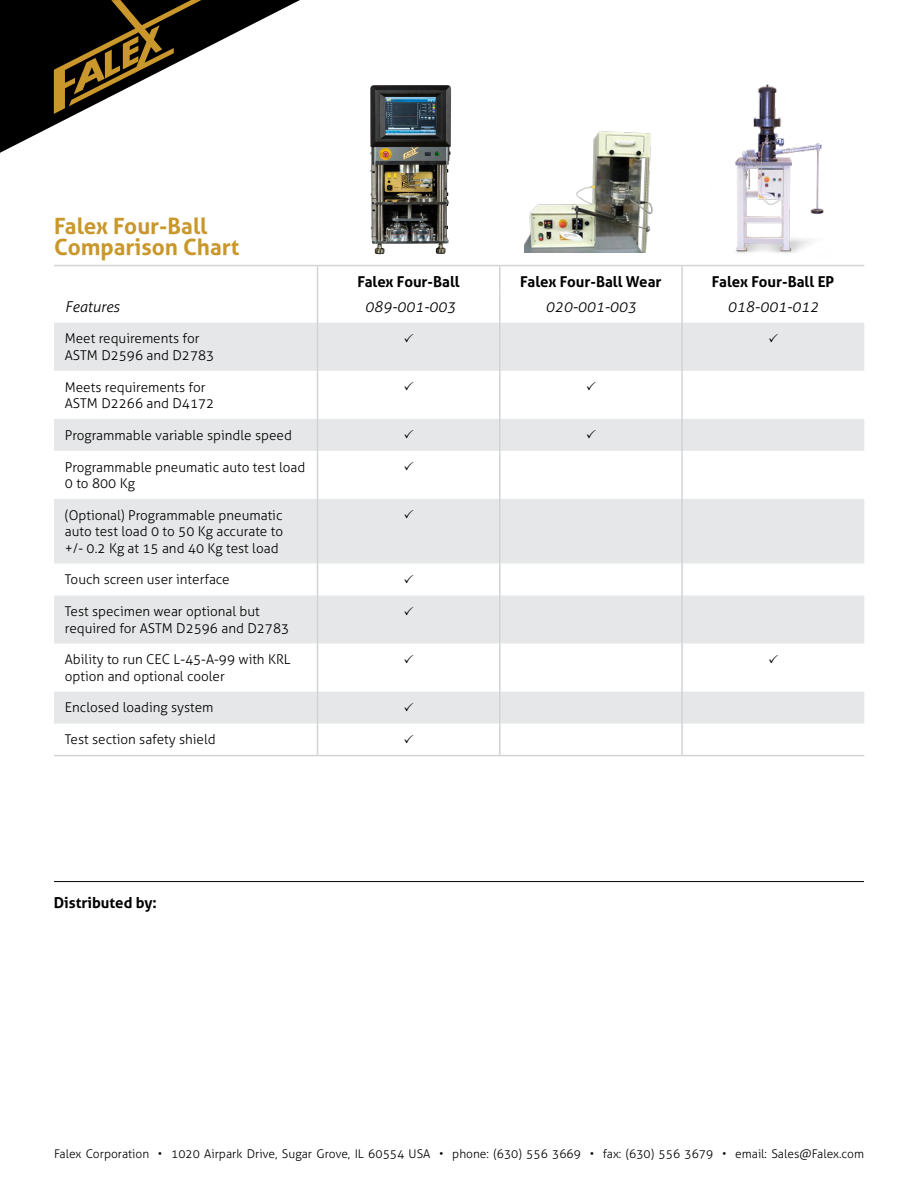
<style>
.page{position:relative;width:918px;height:1188px;background:#fff}
.page>*{position:absolute;margin:0;border:0;box-sizing:border-box;transform-origin:0 0}
.t1{font:700 22.5px/21px "Aller";color:#c9972b}
.t2{font:700 15px "Aller";color:#000}
.t3{font:italic 300 15px "Aller";color:#000}
.t4{font:300 13.5px/16.5px "Aller";color:#000}
.t5{font:300 12px "Aller";color:#000}
</style>
<div class="page">
<svg style="left:0;top:0;width:300px;height:153px"></svg>
<svg style="left:54px;top:0;width:147px;height:114px"></svg>
<hr style="left:54px;top:881px;width:810px;height:1px;background:#000">
<img style="left:735px;top:84px;width:89px;height:169px">
<img style="left:524px;top:131px;width:130px;height:121px">
<svg style="left:54px;top:323px;width:810px;height:401px;fill:#e6e7e8"></svg>
<hr style="left:54px;top:265px;width:264px;height:1px;background:#d1d3d4">
<hr style="left:318px;top:265px;width:182px;height:1px;background:#d1d3d4">
<hr style="left:500px;top:265px;width:182px;height:1px;background:#d1d3d4">
<hr style="left:682px;top:265px;width:182px;height:1px;background:#d1d3d4">
<hr style="left:499px;top:266px;width:2px;height:28px;background:#d1d3d4">
<hr style="left:681px;top:266px;width:2px;height:28px;background:#d1d3d4">
<svg style="left:317px;top:266px;width:1px;height:57px"></svg>
<hr style="left:499px;top:294px;width:2px;height:29px;background:#d1d3d4">
<hr style="left:681px;top:294px;width:2px;height:29px;background:#d1d3d4">
<hr style="left:317px;top:323px;width:1px;height:48px;background:#d1d3d4">
<hr style="left:499px;top:323px;width:2px;height:48px;background:#d1d3d4">
<hr style="left:681px;top:323px;width:2px;height:48px;background:#d1d3d4">
<hr style="left:317px;top:371px;width:1px;height:48px;background:#d1d3d4">
<hr style="left:499px;top:371px;width:2px;height:48px;background:#d1d3d4">
<hr style="left:681px;top:371px;width:2px;height:48px;background:#d1d3d4">
<hr style="left:317px;top:419px;width:1px;height:32px;background:#d1d3d4">
<hr style="left:499px;top:419px;width:2px;height:32px;background:#d1d3d4">
<hr style="left:681px;top:419px;width:2px;height:32px;background:#d1d3d4">
<hr style="left:317px;top:451px;width:1px;height:48px;background:#d1d3d4">
<hr style="left:499px;top:451px;width:2px;height:48px;background:#d1d3d4">
<hr style="left:681px;top:451px;width:2px;height:48px;background:#d1d3d4">
<hr style="left:317px;top:499px;width:1px;height:64px;background:#d1d3d4">
<hr style="left:499px;top:499px;width:2px;height:64px;background:#d1d3d4">
<hr style="left:681px;top:499px;width:2px;height:64px;background:#d1d3d4">
<hr style="left:317px;top:563px;width:1px;height:32px;background:#d1d3d4">
<hr style="left:499px;top:563px;width:2px;height:32px;background:#d1d3d4">
<hr style="left:681px;top:563px;width:2px;height:32px;background:#d1d3d4">
<hr style="left:317px;top:595px;width:1px;height:49px;background:#d1d3d4">
<hr style="left:499px;top:595px;width:2px;height:49px;background:#d1d3d4">
<hr style="left:681px;top:595px;width:2px;height:49px;background:#d1d3d4">
<hr style="left:317px;top:644px;width:1px;height:48px;background:#d1d3d4">
<hr style="left:499px;top:644px;width:2px;height:48px;background:#d1d3d4">
<hr style="left:681px;top:644px;width:2px;height:48px;background:#d1d3d4">
<hr style="left:317px;top:692px;width:1px;height:32px;background:#d1d3d4">
<hr style="left:499px;top:692px;width:2px;height:32px;background:#d1d3d4">
<hr style="left:681px;top:692px;width:2px;height:32px;background:#d1d3d4">
<hr style="left:317px;top:724px;width:1px;height:31px;background:#d1d3d4">
<hr style="left:499px;top:724px;width:2px;height:31px;background:#d1d3d4">
<hr style="left:681px;top:724px;width:2px;height:31px;background:#d1d3d4">
<hr style="left:54px;top:755px;width:264px;height:1px;background:#d1d3d4">
<hr style="left:318px;top:755px;width:182px;height:1px;background:#d1d3d4">
<hr style="left:500px;top:755px;width:182px;height:1px;background:#d1d3d4">
<hr style="left:682px;top:755px;width:182px;height:1px;background:#d1d3d4">
<img style="left:370px;top:85px;width:82px;height:170px">
<svg style="left:404px;top:333px;width:9px;height:9px"></svg>
<svg style="left:769px;top:333px;width:9px;height:9px"></svg>
<svg style="left:404px;top:382px;width:9px;height:8px"></svg>
<svg style="left:587px;top:382px;width:9px;height:8px"></svg>
<svg style="left:404px;top:430px;width:9px;height:8px"></svg>
<svg style="left:587px;top:430px;width:9px;height:8px"></svg>
<svg style="left:404px;top:462px;width:9px;height:8px"></svg>
<svg style="left:404px;top:510px;width:9px;height:8px"></svg>
<svg style="left:404px;top:574px;width:9px;height:9px"></svg>
<svg style="left:404px;top:606px;width:9px;height:9px"></svg>
<svg style="left:404px;top:654px;width:9px;height:9px"></svg>
<svg style="left:769px;top:654px;width:9px;height:9px"></svg>
<svg style="left:404px;top:702px;width:9px;height:9px"></svg>
<h1 class="t1" style="left:54px;top:215px;width:187px">Falex Four-Ball<br>Comparison Chart</h1>
<p class="t2" style="left:357px;top:273px;width:104px">Falex Four-Ball</p>
<p class="t2" style="left:520px;top:273px;width:143px">Falex Four-Ball Wear</p>
<p class="t2" style="left:712px;top:273px;width:124px">Falex Four-Ball EP</p>
<p class="t3" style="left:365px;top:298px;width:93px">089-001-003</p>
<p class="t3" style="left:65px;top:298px;width:56px">Features</p>
<p class="t3" style="left:545px;top:298px;width:93px">020-001-003</p>
<p class="t3" style="left:728px;top:298px;width:93px">018-001-012</p>
<p class="t4" style="left:65px;top:330px;width:151px">Meet requirements for<br>ASTM D2596 and D2783</p>
<p class="t4" style="left:65px;top:379px;width:151px">Meets requirements for<br>ASTM D2266 and D4172</p>
<p class="t4" style="left:65px;top:427px;width:229px">Programmable variable spindle speed</p>
<p class="t4" style="left:65px;top:459px;width:242px">Programmable pneumatic auto test load<br>0 to 800 Kg</p>
<p class="t4" style="left:65px;top:507px;width:220px;text-align:justify">(Optional) Programmable pneumatic auto test load 0 to 50 Kg accurate to +/- 0.2 Kg at 15 and 40 Kg test load</p>
<p class="t4" style="left:65px;top:571px;width:166px">Touch screen user interface</p>
<p class="t4" style="left:65px;top:603px;width:226px">Test specimen wear optional but required for ASTM D2596 and D2783</p>
<p class="t4" style="left:65px;top:651px;width:227px">Ability to run CEC L-45-A-99 with KRL option and optional cooler</p>
<p class="t4" style="left:65px;top:699px;width:150px">Enclosed loading system</p>
<p class="t4" style="left:65px;top:731px;width:152px">Test section safety shield</p>
<p class="t2" style="left:54px;top:893px;width:105px">Distributed by:</p>
<p class="t5" style="left:54px;top:1147px;width:812px">Falex Corporation • 1020 Airpark Drive, Sugar Grove, IL 60554 USA • phone: (630) 556 3669 • fax: (630) 556 3679 • email: Sales@Falex.com</p>
</div>
